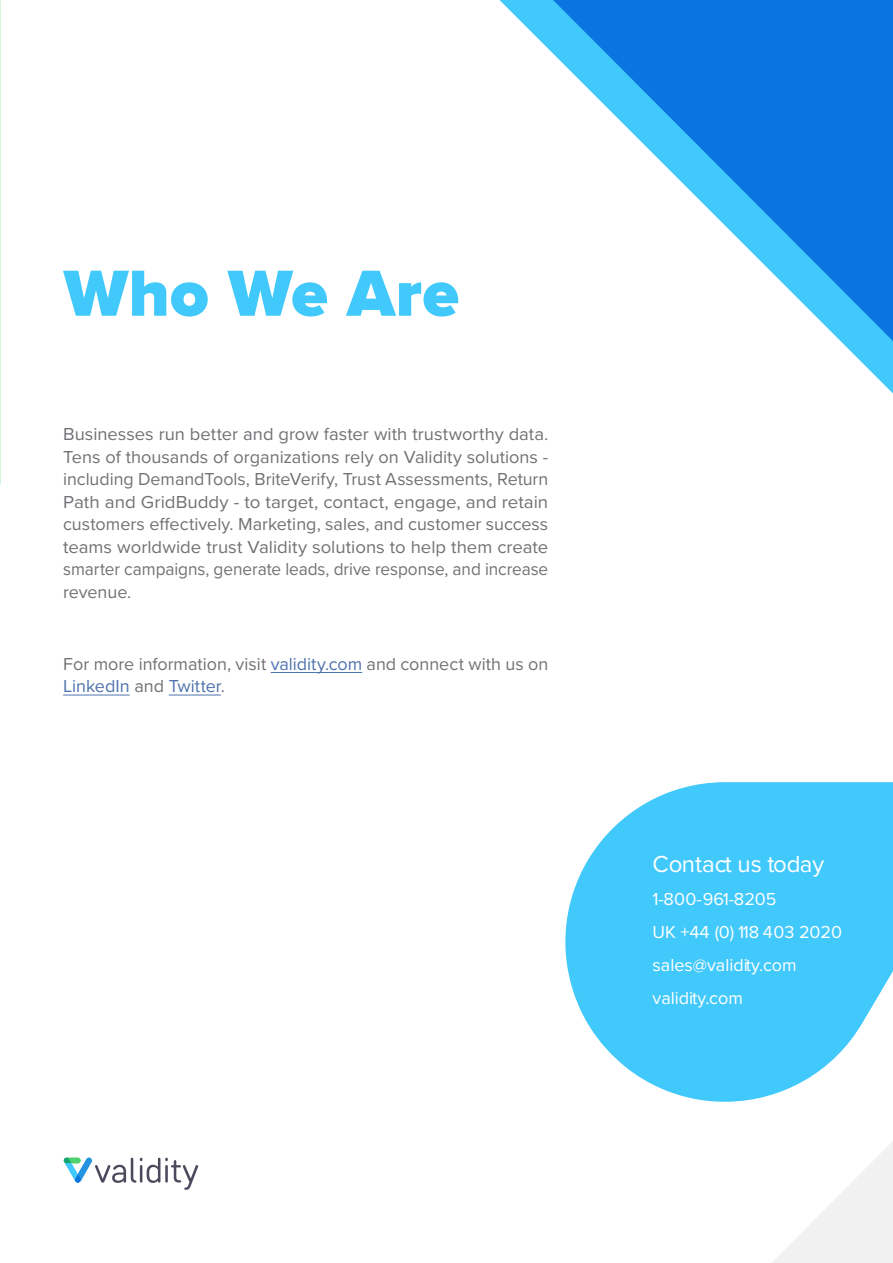
<style>
.page{position:relative;width:893px;height:1263px;background:#fff}
.page>*{position:absolute;margin:0;border:0;box-sizing:border-box;transform-origin:0 0}
.t1{font:900 67.5px "Proxima Nova";letter-spacing:.005em;color:#42c9fc}
.t2{font:24px "Proxima Nova";color:#fff}
.t3{font:18px/22.5px "Proxima Nova";color:#717275;text-align:justify}
.t4{font:18px/33px "Proxima Nova";color:#fff}
.s1{color:#4f73ad}
</style>
<div class="page">
<svg style="left:0;top:0;width:1px;height:485px"></svg>
<hr style="left:271px;top:672px;width:91px;height:1px;background:#4f73ad">
<hr style="left:63px;top:694px;width:67px;height:1px;background:#4f73ad">
<hr style="left:169px;top:694px;width:52px;height:1px;background:#4f73ad">
<svg style="left:772px;top:1142px;width:121px;height:121px"></svg>
<svg style="left:499px;top:0;width:394px;height:393px"></svg>
<svg style="left:565px;top:782px;width:328px;height:320px;fill:#42c9fc"></svg>
<svg style="left:64px;top:1158px;width:134px;height:32px"></svg>
<h1 class="t1" style="left:64px;top:243px;width:397px">Who We Are</h1>
<p class="t3" style="left:63px;top:422px;width:487px">Businesses run better and grow faster with trustworthy data.<br>Tens of thousands of organizations rely on Validity solutions - including DemandTools, BriteVerify, Trust Assessments, Return Path and GridBuddy - to target, contact, engage, and retain customers effectively. Marketing, sales, and customer success teams worldwide trust Validity solutions to help them create smarter campaigns, generate leads, drive response, and increase revenue.</p>
<p class="t3" style="left:63px;top:652px;width:487px">For more information, visit <span class="s1">validity.com</span> and connect with us on<br><span class="s1">LinkedIn</span> and <span class="s1">Twitter</span>.</p>
<h2 class="t2" style="left:652px;top:846px;width:173px">Contact us today</h2>
<p class="t4" style="left:652px;top:882px;width:191px">1-800-961-8205<br>UK +44 (0) 118 403 2020 sales@validity.com validity.com</p>
</div>
